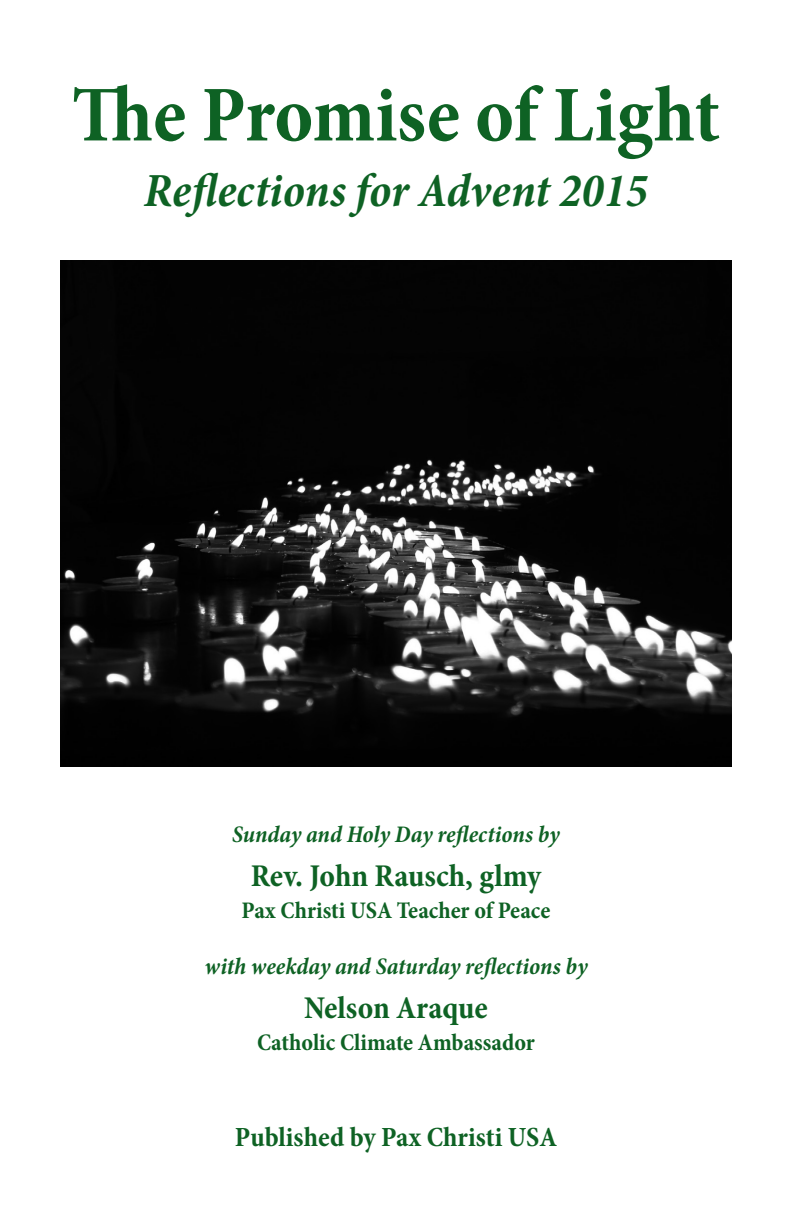
<style>
.page{position:relative;width:792px;height:1224px;background:#fff}
.page>*{position:absolute;margin:0;border:0;box-sizing:border-box;transform-origin:0 0}
.t1{font:700 condensed 80px "Minion Pro";color:#0e6224}
.t2{font:italic 700 condensed 48px "Minion Pro";color:#0e6224}
.t3{font:700 condensed 32px "Minion Pro";color:#0e6224}
.t4{font:700 condensed 28px "Minion Pro";color:#0e6224}
.t5{font:italic 700 condensed 24px "Minion Pro";letter-spacing:-.005em;color:#0e6224}
.t6{font:700 condensed 24px "Minion Pro";color:#0e6224}
</style>
<div class="page">
<img style="left:60px;top:261px;width:672px;height:506px">
<p class="t1" style="left:72px;top:60px;width:649px">The Promise of Light</p>
<p class="t2" style="left:144px;top:158px;width:506px">Reflections for Advent 2015</p>
<p class="t5" style="left:232px;top:818px;width:329px">Sunday and Holy Day reflections by</p>
<p class="t3" style="left:251px;top:854px;width:292px">Rev. John Rausch, glmy</p>
<p class="t6" style="left:242px;top:894px;width:310px">Pax Christi USA Teacher of Peace</p>
<p class="t5" style="left:204px;top:950px;width:385px">with weekday and Saturday reflections by</p>
<p class="t3" style="left:304px;top:986px;width:185px">Nelson Araque</p>
<p class="t6" style="left:257px;top:1026px;width:279px">Catholic Climate Ambassador</p>
<p class="t4" style="left:235px;top:1118px;width:324px">Published by Pax Christi USA</p>
</div>
